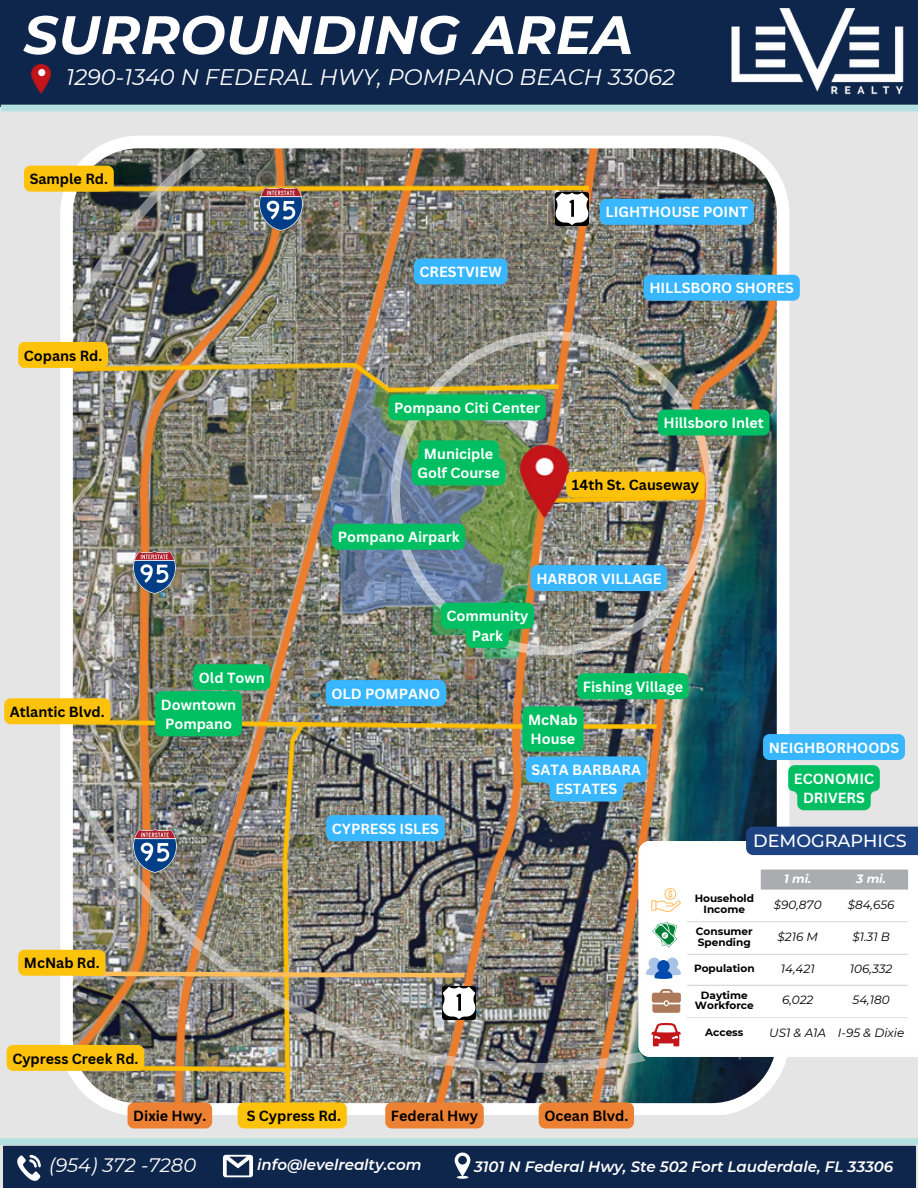
<style>
.page{position:relative;width:918px;height:1188px;background:#e5e5e5}
.page>*{position:absolute;margin:0;border:0;box-sizing:border-box;transform-origin:0 0}
.t1{font:italic 700 54px "Montserrat";color:#fff}
.t2{font:italic 22.5px "Montserrat";color:#fff}
.t3{font:italic 19.5px "Montserrat";color:#fff}
.t4{font:500 17.7px "Montserrat";color:#fefefe}
.t5{font:italic 600 15px "Montserrat";color:#fff}
.t6{font:700 14.25px/19.2px "Canva Sans";color:#fff;text-align:center}
.t7{font:700 14.25px "Canva Sans";color:#000}
.t8{font:italic 12px "Montserrat";color:#000}
.t9{font:italic 700 12px "Montserrat";color:#fff}
.t10{font:700 10.5px/10.5px "Montserrat";color:#000;text-align:center}
</style>
<div class="page">
<img style="left:60px;top:136px;width:730px;height:979px">
<img style="left:391px;top:331px;width:324px;height:324px">
<img style="left:133px;top:571px;width:43px;height:23px">
<div style="left:0;top:0;width:918px;height:107px;background:#0f264c"></div>
<div style="left:1px;top:105px;width:917px;height:6px;background:#b5e0e1"></div>
<img style="left:731px;top:8px;width:173px;height:87px">
<div style="left:3px;top:1146px;width:912px;height:42px;background:#0f264c"></div>
<div style="left:0;top:1138px;width:918px;height:7px;background:#b5e0e1"></div>
<img style="left:500px;top:425px;width:89px;height:113px">
<img style="left:504px;top:429px;width:80px;height:103px">
<img style="left:556px;top:193px;width:33px;height:33px">
<img style="left:35px;top:609px;width:631px;height:579px">
<img style="left:443px;top:986px;width:32px;height:33px">
<div style="left:639px;top:841px;width:279px;height:216px;background:#fff"></div>
<svg style="left:651px;top:888px;width:30px;height:24px"></svg>
<svg style="left:652px;top:922px;width:25px;height:25px"></svg>
<svg style="left:652px;top:989px;width:29px;height:24px"></svg>
<svg style="left:646px;top:958px;width:35px;height:21px"></svg>
<svg style="left:651px;top:1023px;width:30px;height:23px"></svg>
<img style="left:71px;top:969px;width:398px;height:11px">
<div style="left:761px;top:870px;width:147px;height:20px;background:#aaacaf"></div>
<hr style="left:688px;top:921px;width:220px;height:1px;background:#e5e5e5">
<hr style="left:688px;top:954px;width:220px;height:1px;background:#e5e5e5">
<hr style="left:688px;top:985px;width:220px;height:1px;background:#e5e5e5">
<hr style="left:688px;top:1017px;width:220px;height:1px;background:#e5e5e5">
<div style="left:24px;top:166px;width:90px;height:26px;background:#fdc20b;border-radius:6px"></div>
<div style="left:18px;top:342px;width:90px;height:26px;background:#fdc20b;border-radius:6px"></div>
<div style="left:4px;top:698px;width:107px;height:26px;background:#fdc20b;border-radius:6px"></div>
<div style="left:128px;top:1102px;width:84px;height:26px;background:#ec8033;border-radius:6px"></div>
<div style="left:385px;top:1102px;width:99px;height:26px;background:#ec8033;border-radius:6px"></div>
<div style="left:539px;top:1102px;width:95px;height:26px;background:#ec8033;border-radius:6px"></div>
<div style="left:566px;top:472px;width:139px;height:26px;background:#fdc20b;border-radius:6px"></div>
<div style="left:658px;top:410px;width:112px;height:26px;background:#00bf63;border-radius:6px"></div>
<div style="left:332px;top:524px;width:133px;height:26px;background:#00bf63;border-radius:6px"></div>
<svg style="left:412px;top:440px;width:94px;height:46px;background:#0abb61"></svg>
<div style="left:238px;top:1102px;width:109px;height:26px;background:#fdc20b;border-radius:6px"></div>
<svg style="left:441px;top:603px;width:93px;height:45px;background:#20b566"></svg>
<div style="left:746px;top:827px;width:172px;height:28px;background:#1e4383"></div>
<div style="left:18px;top:950px;width:87px;height:26px;background:#fdc20b;border-radius:6px"></div>
<div style="left:7px;top:1045px;width:137px;height:26px;background:#fdc20b;border-radius:6px"></div>
<img style="left:31px;top:64px;width:20px;height:30px">
<img style="left:35px;top:145px;width:375px;height:426px">
<div style="left:155px;top:691px;width:87px;height:45px;background:#00bf63;border-radius:6px"></div>
<div style="left:193px;top:664px;width:77px;height:26px;background:#00bf63;border-radius:6px"></div>
<div style="left:577px;top:673px;width:112px;height:26px;background:#00bf63"></div>
<div style="left:522px;top:706px;width:62px;height:45px;background:#00bf63;border-radius:6px"></div>
<div style="left:531px;top:565px;width:136px;height:26px;background:#38b6ff;border-radius:6px"></div>
<div style="left:644px;top:275px;width:156px;height:26px;background:#38b6ff;border-radius:6px"></div>
<div style="left:600px;top:199px;width:154px;height:26px;background:#38b6ff;border-radius:6px"></div>
<div style="left:326px;top:680px;width:120px;height:26px;background:#38b6ff;border-radius:6px"></div>
<img style="left:526px;top:756px;width:121px;height:46px">
<div style="left:326px;top:815px;width:119px;height:26px;background:#38b6ff;border-radius:6px"></div>
<div style="left:414px;top:258px;width:94px;height:26px;background:#38b6ff"></div>
<div style="left:763px;top:734px;width:142px;height:26px;background:#38b6ff;border-radius:6px"></div>
<svg style="left:788px;top:765px;width:92px;height:45px;background:#16c270"></svg>
<div style="left:389px;top:394px;width:157px;height:26px;background:#00bf63;border-radius:6px"></div>
<h2 class="t1" style="left:24px;top:2px;width:611px">SURROUNDING AREA</h2>
<h5 class="t2" style="left:66px;top:64px;width:610px">1290-1340 N FEDERAL HWY, POMPANO BEACH 33062</h5>
<p class="t7" style="left:30px;top:169px;width:80px">Sample Rd.</p>
<p class="t7" style="left:24px;top:345px;width:80px">Copans Rd.</p>
<p class="t7" style="left:10px;top:702px;width:96px">Atlantic Blvd.</p>
<p class="t6" style="left:199px;top:668px;width:67px">Old Town</p>
<p class="t6" style="left:161px;top:695px;width:77px">Downtown</p>
<p class="t6" style="left:165px;top:714px;width:68px">Pompano</p>
<p class="t7" style="left:24px;top:953px;width:77px">McNab Rd.</p>
<h3 class="t7" style="left:12px;top:1048px;width:128px">Cypress Creek Rd.</h3>
<p class="t6" style="left:420px;top:262px;width:84px">CRESTVIEW</p>
<p class="t6" style="left:606px;top:202px;width:144px">LIGHTHOUSE POINT</p>
<p class="t6" style="left:649px;top:278px;width:146px">HILLSBORO SHORES</p>
<p class="t6" style="left:394px;top:398px;width:147px">Pompano Citi Center</p>
<h5 class="t6" style="left:424px;top:444px;width:71px">Municiple</h5>
<p class="t6" style="left:417px;top:463px;width:84px">Golf Course</p>
<p class="t6" style="left:338px;top:527px;width:123px">Pompano Airpark</p>
<p class="t6" style="left:663px;top:413px;width:102px">Hillsboro Inlet</p>
<p class="t7" style="left:572px;top:475px;width:129px">14th St. Causeway</p>
<p class="t6" style="left:536px;top:569px;width:127px">HARBOR VILLAGE</p>
<p class="t6" style="left:446px;top:606px;width:83px">Community</p>
<p class="t6" style="left:472px;top:625px;width:33px">Park</p>
<p class="t6" style="left:331px;top:684px;width:110px">OLD POMPANO</p>
<p class="t6" style="left:332px;top:819px;width:109px">CYPRESS ISLES</p>
<p class="t6" style="left:583px;top:677px;width:102px">Fishing Village</p>
<p class="t6" style="left:528px;top:710px;width:51px">McNab</p>
<p class="t6" style="left:531px;top:729px;width:46px">House</p>
<p class="t6" style="left:532px;top:760px;width:111px">SATA BARBARA<br>ESTATES</p>
<p class="t6" style="left:769px;top:738px;width:132px">NEIGHBORHOODS</p>
<p class="t6" style="left:794px;top:769px;width:82px">ECONOMIC<br>DRIVERS</p>
<h4 class="t4" style="left:753px;top:830px;width:155px">DEMOGRAPHICS</h4>
<p class="t9" style="left:784px;top:871px;width:29px">1 mi.</p>
<h5 class="t9" style="left:856px;top:871px;width:31px">3 mi.</h5>
<h5 class="t10" style="left:695px;top:893px;width:61px">Household<br>Income</h5>
<p class="t8" style="left:774px;top:897px;width:49px">$90,870</p>
<p class="t8" style="left:848px;top:897px;width:48px">$84,656</p>
<p class="t10" style="left:696px;top:926px;width:58px;text-align:left">Consumer<br>Spending</p>
<h5 class="t8" style="left:778px;top:929px;width:42px">$216 M</h5>
<p class="t8" style="left:852px;top:929px;width:39px">$1.31 B</p>
<p class="t10" style="left:694px;top:963px;width:62px">Population</p>
<p class="t8" style="left:781px;top:962px;width:35px">14,421</p>
<p class="t8" style="left:850px;top:962px;width:44px">106,332</p>
<p class="t10" style="left:695px;top:990px;width:60px">Daytime<br>Workforce</p>
<p class="t8" style="left:782px;top:992px;width:33px">6,022</p>
<p class="t8" style="left:853px;top:992px;width:39px">54,180</p>
<h5 class="t10" style="left:705px;top:1027px;width:40px">Access</h5>
<p class="t8" style="left:769px;top:1025px;width:59px">US1 &amp; A1A</p>
<p class="t8" style="left:838px;top:1025px;width:68px">I-95 &amp; Dixie</p>
<p class="t7" style="left:133px;top:1106px;width:75px">Dixie Hwy.</p>
<h5 class="t7" style="left:391px;top:1106px;width:89px">Federal Hwy</h5>
<p class="t7" style="left:544px;top:1106px;width:85px">Ocean Blvd.</p>
<p class="t7" style="left:247px;top:1106px;width:96px">S Cypress Rd.</p>
<h5 class="t3" style="left:49px;top:1153px;width:149px">(954) 372 -7280</h5>
<h5 class="t5" style="left:257px;top:1155px;width:166px">info@levelrealty.com</h5>
<p class="t5" style="left:474px;top:1157px;width:421px">3101 N Federal Hwy, Ste 502 Fort Lauderdale, FL 33306</p>
</div>
